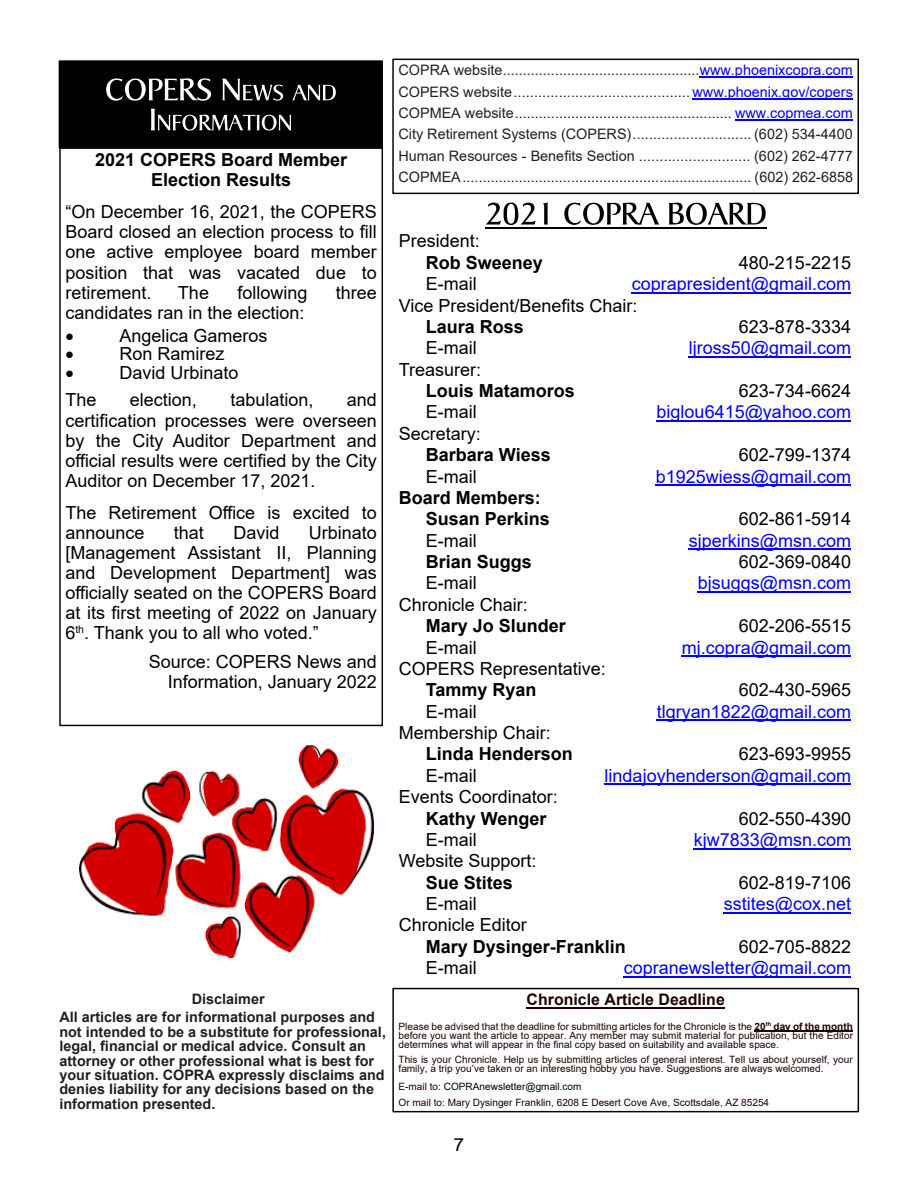
<style>
.page{position:relative;width:918px;height:1188px;background:#fff}
.page>*{position:absolute;margin:0;border:0;box-sizing:border-box;transform-origin:0 0}
.t1{font:18px/20.1px "font 0000000027 ac 3728";color:#000}
.t2{font:18px "font 0000000027 ac 3728";color:#00f}
.t3{font:18px "font 0000000027 ac 3728";color:#000;scale:1.08 1}
.t4{font:15.9px "font 0000000027 ac 3728";color:#1d0000}
.t5{font:14.4px/14.4px "font 0000000027 ac 3728";color:#231f20}
.t6{font:10.05px/9.3px "font 0000000027 ac 3728";color:#1d0000}
.s1{color:#00f}
.s2{color:#000}
</style>
<div class="page">
<svg style="left:486px;top:203px;width:50px;height:22px"></svg>
<svg style="left:543px;top:202px;width:5px;height:23px"></svg>
<svg style="left:564px;top:203px;width:95px;height:22px"></svg>
<svg style="left:669px;top:203px;width:97px;height:22px"></svg>
<hr style="left:485px;top:228px;width:282px;height:1px;background:#000">
<div style="left:59px;top:147px;width:324px;height:579px;background:#fff;border:1px solid #000"></div>
<div style="left:59px;top:60px;width:324px;height:89px;background:#000;border:1px solid #000"></div>
<svg style="left:106px;top:78px;width:105px;height:23px"></svg>
<svg style="left:222px;top:79px;width:61px;height:22px"></svg>
<svg style="left:292px;top:85px;width:44px;height:15px"></svg>
<svg style="left:151px;top:109px;width:140px;height:22px"></svg>
<div style="left:392px;top:59px;width:467px;height:135px;background:#fff;border:1px solid #000"></div>
<hr style="left:700px;top:77px;width:153px;height:1px;background:#00f">
<hr style="left:693px;top:98px;width:160px;height:1px;background:#00f">
<hr style="left:735px;top:120px;width:118px;height:1px;background:#00f">
<div style="left:392px;top:988px;width:467px;height:124px;background:#fff;border:1px solid #000"></div>
<hr style="left:527px;top:1007px;width:198px;height:2px;background:#1d0000">
<svg style="left:755px;top:1031px;width:16px;height:1px"></svg>
<hr style="left:771px;top:1031px;width:82px;height:1px;background:#1d0000">
<hr style="left:632px;top:292px;width:219px;height:1px;background:#00f">
<hr style="left:689px;top:356px;width:162px;height:1px;background:#00f">
<hr style="left:657px;top:420px;width:194px;height:2px;background:#00f">
<hr style="left:656px;top:484px;width:195px;height:2px;background:#00f">
<hr style="left:689px;top:549px;width:162px;height:1px;background:#00f">
<hr style="left:698px;top:591px;width:153px;height:2px;background:#00f">
<hr style="left:682px;top:655px;width:169px;height:2px;background:#00f">
<hr style="left:657px;top:720px;width:194px;height:1px;background:#00f">
<hr style="left:605px;top:784px;width:246px;height:1px;background:#00f">
<hr style="left:694px;top:848px;width:157px;height:1px;background:#00f">
<hr style="left:724px;top:912px;width:127px;height:1px;background:#00f">
<hr style="left:624px;top:976px;width:227px;height:1px;background:#00f">
<img style="left:79px;top:745px;width:295px;height:213px">
<p class="t1" style="left:95px;top:150px;width:254px;text-align:center">2021 COPERS Board Member<br>Election Results</p>
<p class="t1" style="left:65px;top:202px;width:313px;text-align:justify">“On December 16, 2021, the COPERS Board closed an election process to fill one active employee board member position that was vacated due to retirement.</p>
<p class="t1" style="left:178px;top:282px;width:33px">The</p>
<p class="t1" style="left:237px;top:282px;width:72px">following</p>
<p class="t1" style="left:336px;top:282px;width:43px">three</p>
<p class="t1" style="left:119px;top:301px;width:187px;line-height:23.1px;text-indent:-54px">candidates ran in the election:<br>Angelica Gameros</p>
<p class="t1" style="left:119px;top:345px;width:121px;line-height:18.6px">Ron Ramirez<br>David Urbinato</p>
<p class="t1" style="left:65px;top:390px;width:33px">The</p>
<p class="t1" style="left:130px;top:390px;width:69px">election,</p>
<p class="t1" style="left:230px;top:390px;width:85px">tabulation,</p>
<p class="t1" style="left:65px;top:390px;width:313px;text-align:justify;text-indent:281px">and certification processes were overseen by the City Auditor Department and official results were certified by the City Auditor on December 17, 2021.</p>
<p class="t1" style="left:65px;top:502px;width:313px">The Retirement Office is excited to announce</p>
<p class="t1" style="left:65px;top:523px;width:313px;text-align:justify;text-indent:243px">Urbinato [Management Assistant II, Planning and Development Department] was officially seated on the COPERS Board at its first meeting of 2022 on January 6<sup>th</sup>. Thank you to all who voted.”</p>
<p class="t1" style="left:149px;top:652px;width:230px;text-align:right">Source: COPERS News and<br>Information, January 2022</p>
<p class="t1" style="left:174px;top:523px;width:32px">that</p>
<p class="t1" style="left:233px;top:523px;width:48px">David</p>
<p class="t5" style="left:59px;top:989px;width:317px;line-height:18.8px;text-indent:132px">Disclaimer<br>All articles are for informational purposes and</p>
<p class="t5" style="left:59px;top:1025px;width:328px">not intended to be a substitute for professional, legal, financial or medical advice. Consult an attorney or other professional what is best for your situation. COPRA expressly disclaims and denies liability for any decisions based on the information presented.</p>
<p class="t5" style="left:398px;top:59px;width:456px;line-height:21.5px;text-align:justify">COPRA website.................................................<span class="s1">www.phoenixcopra.com </span>COPERS website........................................... <span class="s1">www.phoenix.gov/copers </span>COPMEA website...................................................... <span class="s1">www.copmea.com </span>City Retirement Systems (COPERS)............................. (602) 534-4400<br>Human Resources - Benefits Section ........................... (602) 262-4777<br>COPMEA........................................................................ (602) 262-6858</p>
<p class="t1" style="left:426px;top:230px;width:119px;line-height:21.5px;text-indent:-27px">President:<br>Rob Sweeney</p>
<p class="t1" style="left:739px;top:252px;width:114px">480-215-2215</p>
<p class="t1" style="left:426px;top:274px;width:52px">E-mail</p>
<p class="t2" style="left:632px;top:274px;width:221px">coprapresident@gmail.com</p>
<p class="t1" style="left:426px;top:295px;width:213px;line-height:21.5px;text-indent:-27px">Vice President/Benefits Chair:<br>Laura Ross</p>
<p class="t1" style="left:739px;top:317px;width:114px">623-878-3334</p>
<p class="t1" style="left:426px;top:338px;width:52px">E-mail</p>
<p class="t2" style="left:689px;top:338px;width:164px">ljross50@gmail.com</p>
<p class="t1" style="left:426px;top:359px;width:150px;line-height:21.5px;text-indent:-27px">Treasurer:<br>Louis Matamoros</p>
<p class="t1" style="left:739px;top:381px;width:114px">623-734-6624</p>
<p class="t1" style="left:426px;top:402px;width:52px">E-mail</p>
<p class="t2" style="left:657px;top:402px;width:196px">biglou6415@yahoo.com</p>
<p class="t1" style="left:426px;top:423px;width:126px;line-height:21.5px;text-indent:-27px">Secretary:<br>Barbara Wiess</p>
<p class="t1" style="left:739px;top:445px;width:114px">602-799-1374</p>
<p class="t1" style="left:426px;top:466px;width:52px">E-mail</p>
<p class="t2" style="left:656px;top:466px;width:197px">b1925wiess@gmail.com</p>
<p class="t1" style="left:426px;top:487px;width:126px;line-height:21.5px;text-indent:-27px">Board Members:<br>Susan Perkins</p>
<p class="t1" style="left:739px;top:509px;width:114px">602-861-5914</p>
<p class="t1" style="left:426px;top:530px;width:52px">E-mail</p>
<p class="t2" style="left:689px;top:530px;width:164px">sjperkins@msn.com</p>
<p class="t1" style="left:426px;top:552px;width:108px">Brian Suggs</p>
<p class="t1" style="left:739px;top:552px;width:114px">602-369-0840</p>
<p class="t1" style="left:426px;top:573px;width:52px">E-mail</p>
<p class="t2" style="left:698px;top:573px;width:155px">bjsuggs@msn.com</p>
<p class="t1" style="left:426px;top:594px;width:142px;line-height:21.5px;text-indent:-27px">Chronicle Chair:<br>Mary Jo Slunder</p>
<p class="t1" style="left:739px;top:616px;width:114px">602-206-5515</p>
<p class="t1" style="left:426px;top:637px;width:52px">E-mail</p>
<p class="t2" style="left:682px;top:637px;width:171px">mj.copra@gmail.com</p>
<p class="t1" style="left:426px;top:658px;width:182px;line-height:21.5px;text-indent:-27px">COPERS Representative:<br>Tammy Ryan</p>
<p class="t1" style="left:739px;top:680px;width:114px">602-430-5965</p>
<p class="t1" style="left:426px;top:701px;width:52px">E-mail</p>
<p class="t2" style="left:657px;top:701px;width:196px">tlgryan1822@gmail.com</p>
<p class="t1" style="left:426px;top:722px;width:148px;line-height:21.5px;text-indent:-27px">Membership Chair:<br>Linda Henderson</p>
<p class="t1" style="left:739px;top:744px;width:114px">623-693-9955</p>
<p class="t1" style="left:426px;top:766px;width:52px">E-mail</p>
<p class="t2" style="left:605px;top:766px;width:248px">lindajoyhenderson@gmail.com</p>
<p class="t1" style="left:426px;top:786px;width:134px;line-height:21.5px;text-indent:-27px">Events Coordinator:<br>Kathy Wenger</p>
<p class="t1" style="left:739px;top:808px;width:114px">602-550-4390</p>
<p class="t1" style="left:426px;top:830px;width:52px">E-mail</p>
<p class="t2" style="left:694px;top:830px;width:159px">kjw7833@msn.com</p>
<p class="t1" style="left:399px;top:850px;width:139px;line-height:21.5px;text-align:center">Website Support:<br>Sue Stites</p>
<p class="t1" style="left:739px;top:872px;width:114px">602-819-7106</p>
<p class="t1" style="left:426px;top:894px;width:52px">E-mail</p>
<p class="t2" style="left:724px;top:894px;width:129px">sstites@cox.net</p>
<p class="t1" style="left:426px;top:914px;width:202px;line-height:21.5px;text-indent:-27px">Chronicle Editor<br>Mary Dysinger-Franklin</p>
<p class="t1" style="left:739px;top:937px;width:114px">602-705-8822</p>
<p class="t1" style="left:426px;top:958px;width:52px">E-mail</p>
<p class="t2" style="left:624px;top:958px;width:229px">copranewsletter@gmail.com</p>
<p class="t4" style="left:527px;top:991px;width:200px">Chronicle Article Deadline</p>
<p class="t6" style="left:399px;top:1021px;width:456px;text-align:justify">Please be advised that the deadline for submitting articles for the Chronicle is the 20<sup>th</sup> day of the month before you want the article to appear. Any member may submit material for publication, but the Editor determines what will appear in the final copy based on suitability and available space.</p>
<p class="t6" style="left:399px;top:1055px;width:456px">This is your Chronicle. Help us by submitting articles of general interest. Tell us about yourself, your family, a trip you’ve taken or an interesting hobby you have. Suggestions are always welcomed.</p>
<p class="t6" style="left:399px;top:1079px;width:372px;line-height:15.6px">E-mail to: <span class="s2">COPRAnewsletter@gmail.com<br></span>Or mail to: Mary Dysinger Franklin, 6208 E Desert Cove Ave, Scottsdale, AZ 85254</p>
<p class="t3" style="left:454px;top:1134px;width:12px">7</p>
</div>
